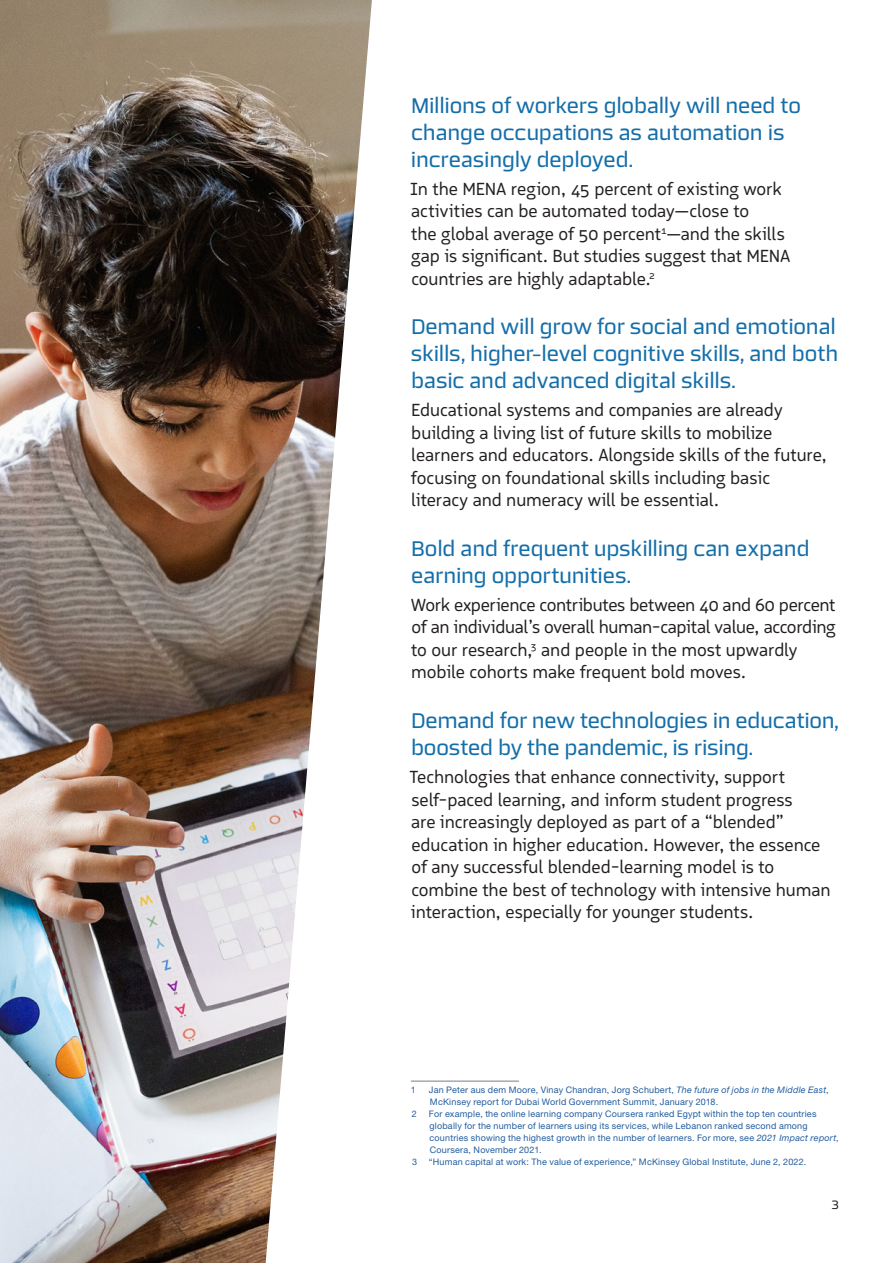
<style>
.page{position:relative;width:893px;height:1263px;background:#fff}
.page>*{position:absolute;margin:0;border:0;box-sizing:border-box;transform-origin:0 0}
.Body_Cetro12_book{font:21px/27px "Certo Sans";letter-spacing:-.01em;color:#146ea9}
.Body-ES{font:18px/22.5px "Logical";letter-spacing:-.005em;color:#231f20}
.t1{font:12px "Certo Sans";color:#231f20}
.Footer_Running_Head{font:9px/12px "Helvetica Neue LT Std";letter-spacing:.02em;color:#215c9e}
.s1{font-style:italic}
</style>
<div class="page">
<img style="left:1px;top:0;width:265px;height:1263px">
<svg style="left:0;top:0;width:1px;height:1263px"></svg>
<svg style="left:266px;top:0;width:106px;height:1258px"></svg>
<hr style="left:411px;top:1080px;width:108px;height:2px;background:#a8a9ad">
<p class="Body_Cetro12_book" style="left:411px;top:91px;width:392px">Millions of workers globally will need to change occupations as automation is increasingly deployed.</p>
<p class="Body-ES" style="left:410px;top:177px;width:382px">In the MENA region, 45 percent of existing work activities can be automated today—close to<br>the global average of 50 percent<sup>1</sup>—and the skills gap is significant. But studies suggest that MENA countries are highly adaptable.<sup>2</sup></p>
<p class="Body_Cetro12_book" style="left:411px;top:313px;width:429px;text-align:justify">Demand will grow for social and emotional skills, higher-level cognitive skills, and both basic and advanced digital skills.</p>
<p class="Body-ES" style="left:411px;top:399px;width:418px">Educational systems and companies are already building a living list of future skills to mobilize learners and educators. Alongside skills of the future, focusing on foundational skills including basic literacy and numeracy will be essential.</p>
<p class="Body_Cetro12_book" style="left:411px;top:534px;width:400px">Bold and frequent upskilling can expand earning opportunities.</p>
<p class="Body-ES" style="left:411px;top:593px;width:426px">Work experience contributes between 40 and 60 percent of an individual’s overall human-capital value, according to our research,<sup>3</sup> and people in the most upwardly mobile cohorts make frequent bold moves.</p>
<p class="Body_Cetro12_book" style="left:411px;top:707px;width:429px">Demand for new technologies in education, boosted by the pandemic, is rising.</p>
<p class="Body-ES" style="left:410px;top:765px;width:422px">Technologies that enhance connectivity, support self-paced learning, and inform student progress<br>are increasingly deployed as part of a “blended” education in higher education. However, the essence of any successful blended-learning model is to combine the best of technology with intensive human interaction, especially for younger students.</p>
<p class="Footer_Running_Head" style="left:411px;top:1084px;width:7px">1</p>
<p class="Footer_Running_Head" style="left:429px;top:1084px;width:401px">Jan Peter aus dem Moore, Vinay Chandran, Jorg Schubert, <span class="s1">The future of jobs in the Middle East</span>,<br>McKinsey report for Dubai World Government Summit, January 2018.</p>
<p class="Footer_Running_Head" style="left:412px;top:1108px;width:7px">2</p>
<p class="Footer_Running_Head" style="left:429px;top:1108px;width:411px">For example, the online learning company Coursera ranked Egypt within the top ten countries globally for the number of learners using its services, while Lebanon ranked second among countries showing the highest growth in the number of learners. For more, see <span class="s1">2021 Impact report</span>, Coursera, November 2021.</p>
<p class="Footer_Running_Head" style="left:412px;top:1156px;width:7px">3</p>
<p class="Footer_Running_Head" style="left:429px;top:1156px;width:379px">“Human capital at work: The value of experience,” McKinsey Global Institute, June 2, 2022.</p>
<p class="t1" style="left:832px;top:1197px;width:8px">3</p>
</div>
